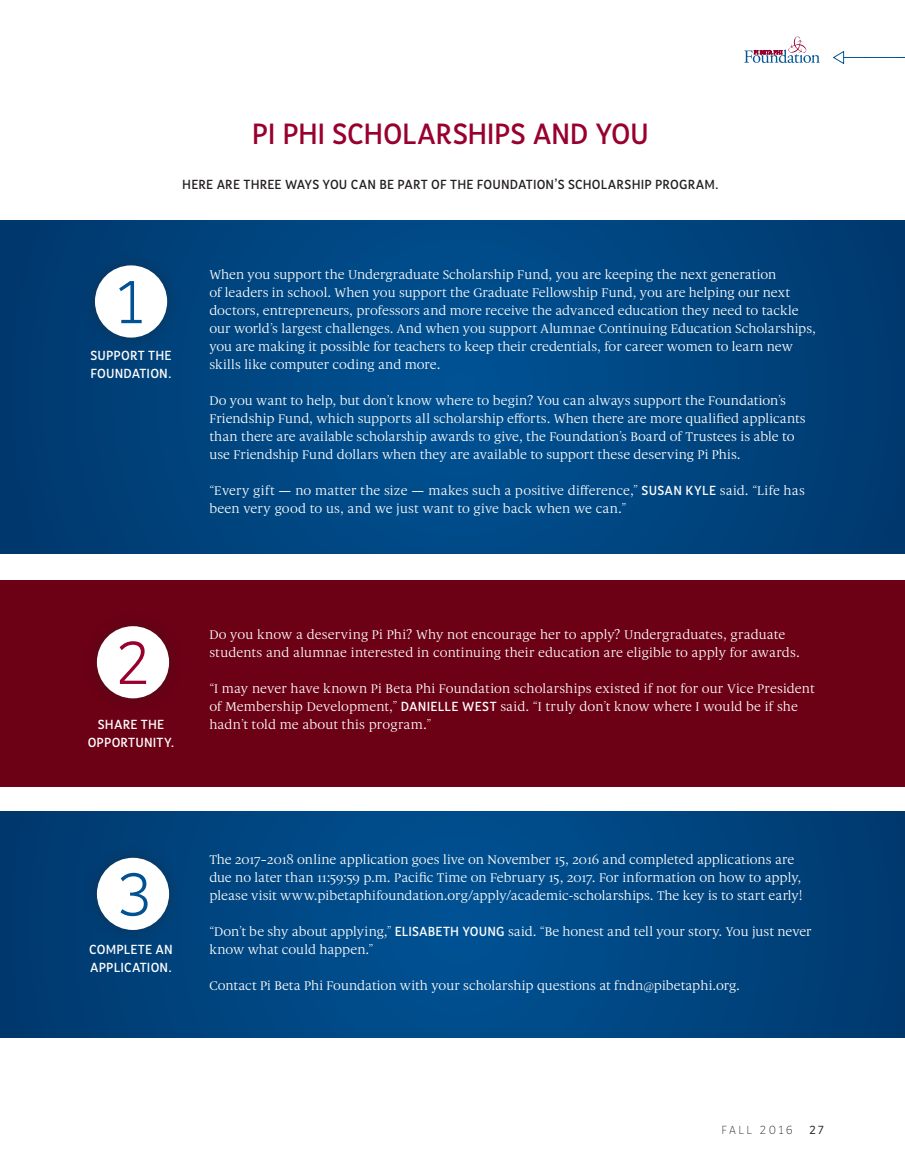
<style>
.page{position:relative;width:905px;height:1175px;background:#fff}
.page>*{position:absolute;margin:0;border:0;box-sizing:border-box;transform-origin:0 0}
.Body_1st_paragraph_W{font:300 61.95px "Saya FY";color:#005294}
.Body_1st_paragraph_W-2{font:300 61.95px "Saya FY";color:#98012d}
.body_-_regular_parag{font:500 30px "Saya FY";letter-spacing:-.015em;color:#98012d}
.body_-_regular_parag-2{font:13.5px/18px "Gauthier FY";letter-spacing:.005em;color:#fff}
.body_1st_paragraph_n{font:500 13.5px "Saya FY";letter-spacing:.01em;color:#231f20}
.body_-_regular_parag-3{font:500 13.5px/18px "Saya FY";letter-spacing:.01em;color:#fff}
.t1{font:100 12px "Saya FY";letter-spacing:.2em;color:#231f20}
.t2{font:12px "Saya FY";color:#231f20}
.s1{font-family:"Saya FY";font-weight:500}
</style>
<div class="page">
<svg style="left:833px;top:51px;width:71px;height:13px"></svg>
<svg style="left:744px;top:36px;width:76px;height:27px"></svg>
<svg style="left:0;top:221px;width:904px;height:333px;background:#00447f"></svg>
<svg style="left:0;top:811px;width:904px;height:226px;background:#004580"></svg>
<div style="left:81px;top:251px;width:101px;height:101px;background:#003d74"></div>
<div style="left:95px;top:265px;width:72px;height:72px;background:#fff;border-radius:50%"></div>
<div style="left:0;top:580px;width:904px;height:206px;background:#6c0015"></div>
<div style="left:97px;top:626px;width:72px;height:72px;background:#fff;border-radius:50%"></div>
<div style="left:83px;top:843px;width:100px;height:101px;background:#003e75"></div>
<div style="left:97px;top:857px;width:72px;height:73px;background:#fff;border-radius:50%"></div>
<p class="body_-_regular_parag" style="left:252px;top:116px;width:398px">PI PHI SCHOLARSHIPS AND YOU</p>
<p class="body_1st_paragraph_n" style="left:182px;top:176px;width:538px">HERE ARE THREE WAYS YOU CAN BE PART OF THE FOUNDATION’S SCHOLARSHIP PROGRAM.</p>
<p class="Body_1st_paragraph_W" style="left:116px;top:265px;width:29px">1</p>
<p class="body_-_regular_parag-3" style="left:90px;top:346px;width:83px">SUPPORT THE<br>FOUNDATION.</p>
<p class="body_-_regular_parag-2" style="left:209px;top:265px;width:608px">When you support the Undergraduate Scholarship Fund, you are keeping the next generation<br>of leaders in school. When you support the Graduate Fellowship Fund, you are helping our next doctors, entrepreneurs, professors and more receive the advanced education they need to tackle our world’s largest challenges. And when you support Alumnae Continuing Education Scholarships, you are making it possible for teachers to keep their credentials, for career women to learn new skills like computer coding and more.</p>
<p class="body_-_regular_parag-2" style="left:209px;top:391px;width:598px">Do you want to help, but don’t know where to begin? You can always support the Foundation’s Friendship Fund, which supports all scholarship efforts. When there are more qualified applicants than there are available scholarship awards to give, the Foundation’s Board of Trustees is able to use Friendship Fund dollars when they are available to support these deserving Pi Phis.</p>
<p class="body_-_regular_parag-2" style="left:209px;top:481px;width:597px">“Every gift — no matter the size — makes such a positive difference,” <span class="s1">SUSAN KYLE</span> said. “Life has been very good to us, and we just want to give back when we can.”</p>
<p class="Body_1st_paragraph_W-2" style="left:116px;top:626px;width:34px">2</p>
<p class="body_-_regular_parag-3" style="left:88px;top:715px;width:88px;text-align:center">SHARE THE<br>OPPORTUNITY.</p>
<p class="body_-_regular_parag-2" style="left:209px;top:625px;width:592px">Do you know a deserving Pi Phi? Why not encourage her to apply? Undergraduates, graduate students and alumnae interested in continuing their education are eligible to apply for awards.</p>
<p class="body_-_regular_parag-2" style="left:209px;top:679px;width:606px">“I may never have known Pi Beta Phi Foundation scholarships existed if not for our Vice President of Membership Development,” <span class="s1">DANIELLE WEST</span> said. “I truly don’t know where I would be if she hadn’t told me about this program.”</p>
<p class="Body_1st_paragraph_W" style="left:118px;top:858px;width:35px">3</p>
<p class="body_-_regular_parag-3" style="left:89px;top:940px;width:85px">COMPLETE AN<br>APPLICATION.</p>
<p class="body_-_regular_parag-2" style="left:209px;top:850px;width:595px">The 2017–2018 online application goes live on November 15, 2016 and completed applications are due no later than 11:59:59 p.m. Pacific Time on February 15, 2017. For information on how to apply, please visit www.pibetaphifoundation.org/apply/academic-scholarships. The key is to start early!</p>
<p class="body_-_regular_parag-2" style="left:209px;top:922px;width:603px">“Don’t be shy about applying,” <span class="s1">ELISABETH YOUNG</span> said. “Be honest and tell your story. You just never know what could happen.”</p>
<p class="body_-_regular_parag-2" style="left:209px;top:976px;width:532px">Contact Pi Beta Phi Foundation with your scholarship questions at fndn@pibetaphi.org.</p>
<p class="t1" style="left:721px;top:1123px;width:73px">FALL 2016</p>
<p class="t2" style="left:809px;top:1123px;width:16px">27</p>
</div>
